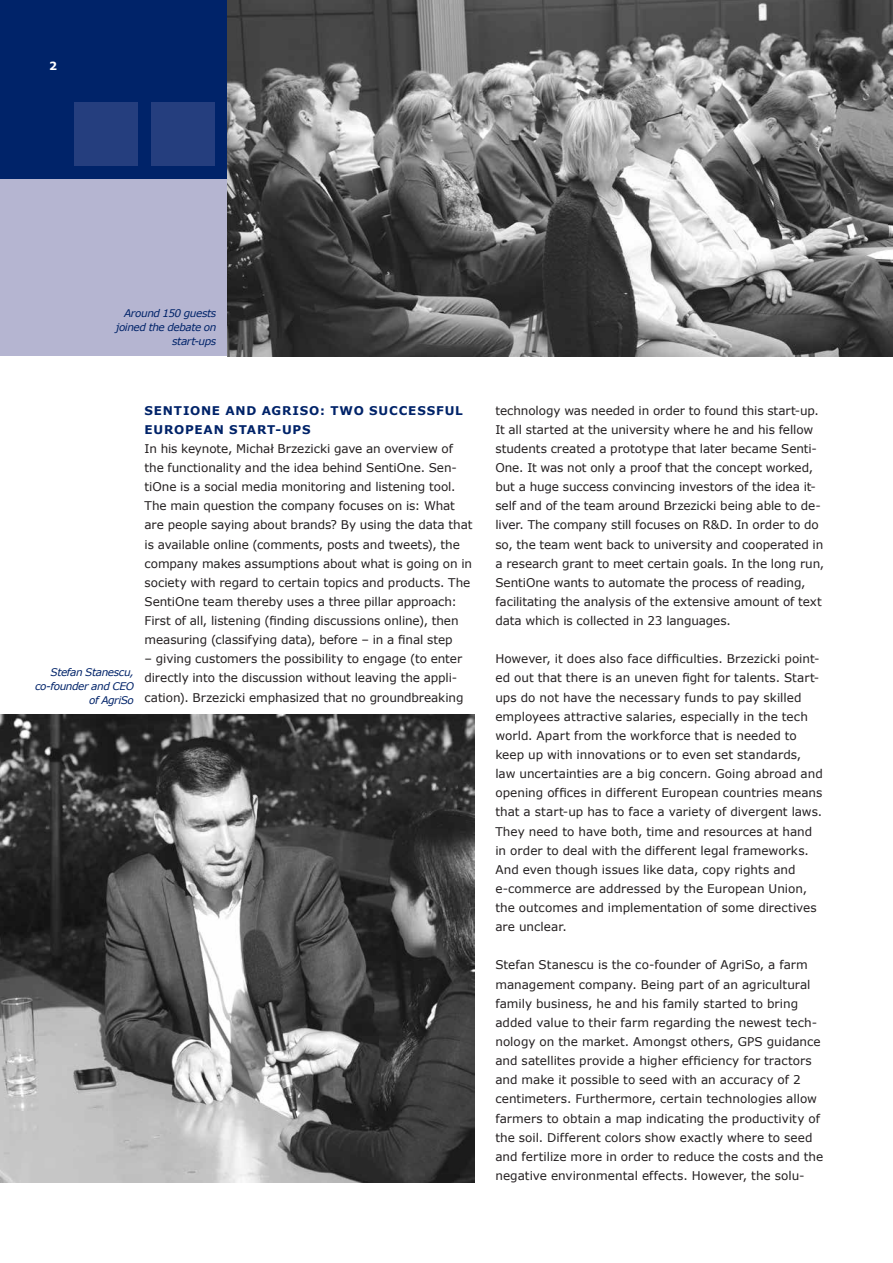
<style>
.page{position:relative;width:893px;height:1263px;background:#fff}
.page>*{position:absolute;margin:0;border:0;box-sizing:border-box;transform-origin:0 0}
.t1{font:12px/19.2px "Verdana";letter-spacing:-.005em;color:#231f20}
.t2{font:700 12px/19.2px "Verdana";letter-spacing:.065em;color:#002369}
.t3{font:700 11.25px "Verdana";color:#fff}
.t4{font:italic 10.5px/14.4px "Verdana";letter-spacing:-.04em;color:#002369;text-align:right}
</style>
<div class="page">
<div style="left:0;top:0;width:893px;height:356px;background:#b5b5d1"></div>
<div style="left:0;top:0;width:893px;height:179px;background:#002369"></div>
<div style="left:151px;top:102px;width:64px;height:64px;background:#253e7e"></div>
<div style="left:74px;top:102px;width:64px;height:64px;background:#253e7e"></div>
<img style="left:227px;top:0;width:666px;height:356px">
<img style="left:0;top:715px;width:474px;height:467px">
<p class="t3" style="left:49px;top:58px;width:9px">2</p>
<p class="t4" style="left:116px;top:305px;width:102px">Around 150 guests joined the debate on start-ups</p>
<p class="t4" style="left:35px;top:664px;width:100px">Stefan Stanescu, co-founder and CEO of AgriSo</p>
<p class="t2" style="left:145px;top:400px;width:320px">SENTIONE AND AGRISO: TWO SUCCESSFUL<br>EUROPEAN START-UPS</p>
<p class="t1" style="left:145px;top:439px;width:329px">In his keynote, Michał Brzezicki gave an overview of the functionality and the idea behind SentiOne. Sen&shy;tiOne is a social media monitoring and listening tool.<br>The main question the company focuses on is: What are people saying about brands? By using the data that is available online (comments, posts and tweets), the company makes assumptions about what is going on in society with regard to certain topics and products. The SentiOne team thereby uses a three pillar approach:<br>First of all, listening (finding discussions online), then measuring (classifying data), before – in a final step</p>
<p class="t1" style="left:145px;top:649px;width:320px">– giving customers the possibility to engage (to enter directly into the discussion without leaving the appli&shy;cation). Brzezicki emphasized that no groundbreaking</p>
<p class="t1" style="left:495px;top:400px;width:330px">technology was needed in order to found this start-up.<br>It all started at the university where he and his fellow students created a prototype that later became Senti-One. It was not only a proof that the concept worked, but a huge success convincing investors of the idea it&shy;self and of the team around Brzezicki being able to de&shy;liver. The company still focuses on R&amp;D. In order to do so, the team went back to university and cooperated in a research grant to meet certain goals. In the long run, SentiOne wants to automate the process of reading, facilitating the analysis of the extensive amount of text data which is collected in 23 languages.</p>
<p class="t1" style="left:495px;top:649px;width:329px">However, it does also face difficulties. Brzezicki point&shy;ed out that there is an uneven fight for talents. Start&shy;ups do not have the necessary funds to pay skilled employees attractive salaries, especially in the tech world. Apart from the workforce that is needed to keep up with innovations or to even set standards, law uncertainties are a big concern. Going abroad and opening offices in different European countries means that a start-up has to face a variety of divergent laws.<br>They need to have both, time and resources at hand in order to deal with the different legal frameworks.<br>And even though issues like data, copy rights and e-commerce are addressed by the European Union, the outcomes and implementation of some directives are unclear.</p>
<p class="t1" style="left:495px;top:955px;width:329px">Stefan Stanescu is the co-founder of AgriSo, a farm management company. Being part of an agricultural family business, he and his family started to bring added value to their farm regarding the newest tech&shy;nology on the market. Amongst others, GPS guidance and satellites provide a higher efficiency for tractors and make it possible to seed with an accuracy of 2 centimeters. Furthermore, certain technologies allow farmers to obtain a map indicating the productivity of the soil. Different colors show exactly where to seed and fertilize more in order to reduce the costs and the negative environmental effects. However, the solu-</p>
</div>
